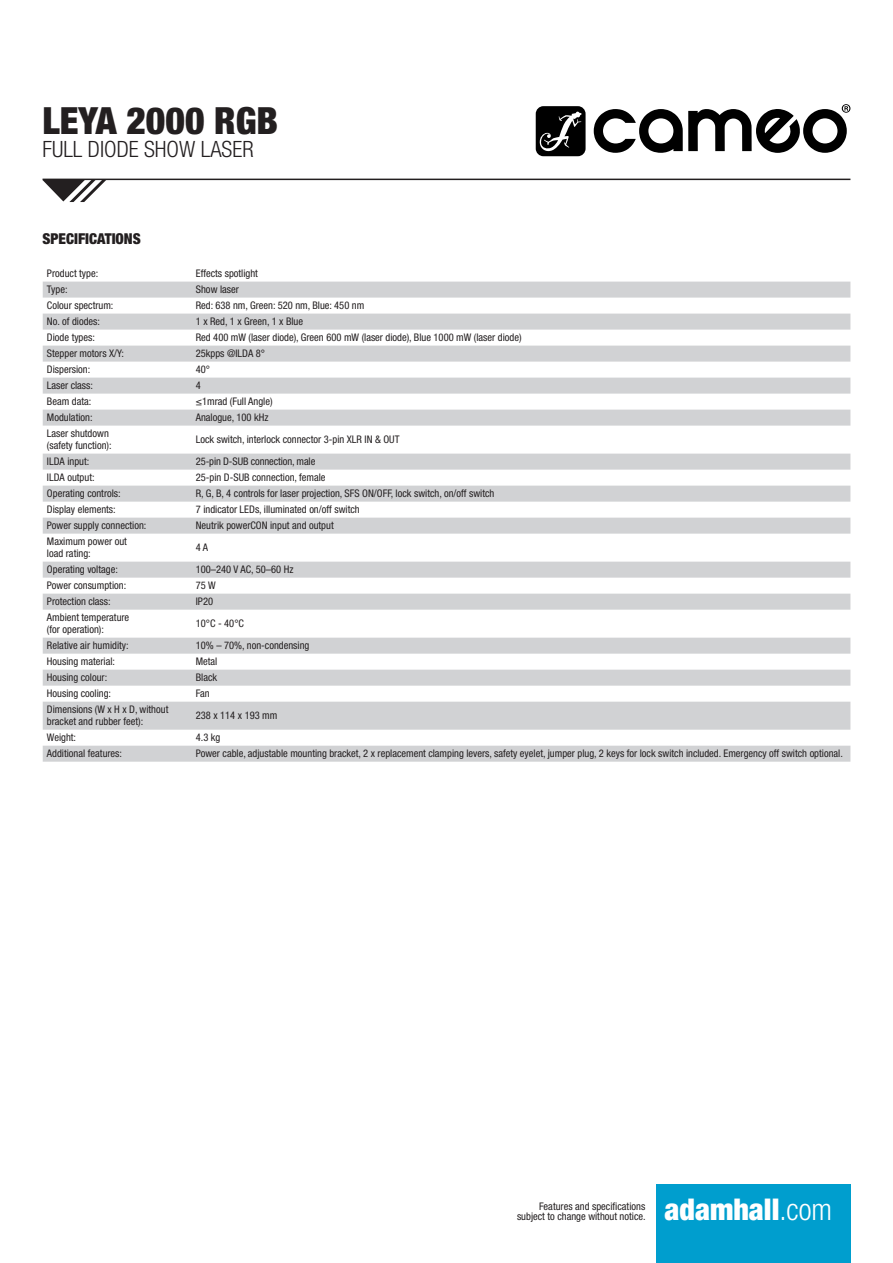
<style>
.page{position:relative;width:893px;height:1263px;background:#fff}
.page>*{position:absolute;margin:0;border:0;box-sizing:border-box;transform-origin:0 0}
.t1{font:900 condensed 37.5px "Helvetica Neue LT Pro";color:#231f20}
.t2{font:900 condensed 30px "Helvetica Neue LT Pro";color:#fff}
.t3{font:300 condensed 22.5px "Helvetica Neue LT Pro";color:#231f20}
.t4{font:900 condensed 15px "Helvetica Neue LT Pro";color:#231f20}
.t5{font:condensed 10.5px/12px "Helvetica Neue LT Pro";color:#231f20}
.s1{font-weight:300}
</style>
<div class="page">
<div style="left:656px;top:1184px;width:194px;height:79px;background:#009ece"></div>
<hr style="left:43px;top:179px;width:807px;height:1px;background:#231f20">
<svg style="left:43px;top:180px;width:63px;height:22px"></svg>
<svg style="left:536px;top:106px;width:50px;height:50px;background:#2c2c2c"></svg>
<svg style="left:594px;top:104px;width:256px;height:49px"></svg>
<svg style="left:43px;top:282px;width:807px;height:480px"></svg>
<h1 class="t1" style="left:43px;top:98px;width:237px">LEYA 2000 RGB</h1>
<h3 class="t3" style="left:43px;top:136px;width:213px">FULL DIODE SHOW LASER</h3>
<h3 class="t4" style="left:43px;top:230px;width:100px">SPECIFICATIONS</h3>
<p class="t5" style="left:47px;top:267px;width:53px">Product type:</p>
<p class="t5" style="left:196px;top:267px;width:64px">Effects spotlight</p>
<p class="t5" style="left:47px;top:283px;width:22px">Type:</p>
<p class="t5" style="left:196px;top:283px;width:45px">Show laser</p>
<p class="t5" style="left:47px;top:299px;width:68px">Colour spectrum:</p>
<p class="t5" style="left:196px;top:299px;width:170px">Red: 638 nm, Green: 520 nm, Blue: 450 nm</p>
<p class="t5" style="left:47px;top:315px;width:55px">No. of diodes:</p>
<p class="t5" style="left:196px;top:315px;width:109px">1 x Red, 1 x Green, 1 x Blue</p>
<p class="t5" style="left:47px;top:331px;width:49px">Diode types:</p>
<p class="t5" style="left:196px;top:331px;width:327px">Red 400 mW (laser diode), Green 600 mW (laser diode), Blue 1000 mW (laser diode)</p>
<p class="t5" style="left:47px;top:347px;width:79px">Stepper motors X/Y:</p>
<p class="t5" style="left:196px;top:347px;width:71px">25kpps @ILDA 8°</p>
<p class="t5" style="left:47px;top:363px;width:45px">Dispersion:</p>
<p class="t5" style="left:196px;top:363px;width:16px">40°</p>
<p class="t5" style="left:47px;top:379px;width:48px">Laser class:</p>
<p class="t5" style="left:196px;top:379px;width:7px">4</p>
<p class="t5" style="left:47px;top:395px;width:46px">Beam data:</p>
<p class="t5" style="left:196px;top:395px;width:78px">≤1mrad (Full Angle)</p>
<p class="t5" style="left:47px;top:411px;width:47px">Modulation:</p>
<p class="t5" style="left:196px;top:411px;width:74px">Analogue, 100 kHz</p>
<p class="t5" style="left:47px;top:427px;width:66px">Laser shutdown (safety function):</p>
<p class="t5" style="left:196px;top:434px;width:205px">Lock switch, interlock connector 3-pin XLR IN &amp; OUT</p>
<p class="t5" style="left:47px;top:456px;width:44px">ILDA input:</p>
<p class="t5" style="left:196px;top:456px;width:121px">25-pin D-SUB connection, male</p>
<p class="t5" style="left:47px;top:472px;width:49px">ILDA output:</p>
<p class="t5" style="left:196px;top:472px;width:131px">25-pin D-SUB connection, female</p>
<p class="t5" style="left:47px;top:488px;width:75px">Operating controls:</p>
<p class="t5" style="left:196px;top:488px;width:300px">R, G, B, 4 controls for laser projection, SFS ON/OFF, lock switch, on/off switch</p>
<p class="t5" style="left:47px;top:504px;width:70px">Display elements:</p>
<p class="t5" style="left:196px;top:504px;width:165px">7 indicator LEDs, illuminated on/off switch</p>
<p class="t5" style="left:47px;top:520px;width:101px">Power supply connection:</p>
<p class="t5" style="left:196px;top:520px;width:139px">Neutrik powerCON input and output</p>
<p class="t5" style="left:47px;top:536px;width:81px">Maximum power out load rating:</p>
<p class="t5" style="left:196px;top:542px;width:14px">4 A</p>
<p class="t5" style="left:47px;top:564px;width:72px">Operating voltage:</p>
<p class="t5" style="left:196px;top:564px;width:99px">100–240 V AC, 50–60 Hz</p>
<p class="t5" style="left:47px;top:580px;width:81px">Power consumption:</p>
<p class="t5" style="left:196px;top:580px;width:21px">75 W</p>
<p class="t5" style="left:47px;top:596px;width:65px">Protection class:</p>
<p class="t5" style="left:196px;top:596px;width:19px">IP20</p>
<p class="t5" style="left:47px;top:612px;width:84px">Ambient temperature (for operation):</p>
<p class="t5" style="left:196px;top:618px;width:50px">10°C - 40°C</p>
<p class="t5" style="left:47px;top:640px;width:83px">Relative air humidity:</p>
<p class="t5" style="left:196px;top:640px;width:115px">10% – 70%, non-condensing</p>
<p class="t5" style="left:47px;top:656px;width:70px">Housing material:</p>
<p class="t5" style="left:196px;top:656px;width:23px">Metal</p>
<p class="t5" style="left:47px;top:672px;width:62px">Housing colour:</p>
<p class="t5" style="left:196px;top:672px;width:23px">Black</p>
<p class="t5" style="left:47px;top:688px;width:66px">Housing cooling:</p>
<p class="t5" style="left:196px;top:688px;width:15px">Fan</p>
<p class="t5" style="left:47px;top:704px;width:123px">Dimensions (W x H x D, without bracket and rubber feet):</p>
<p class="t5" style="left:196px;top:710px;width:83px">238 x 114 x 193 mm</p>
<p class="t5" style="left:47px;top:732px;width:31px">Weight:</p>
<p class="t5" style="left:196px;top:732px;width:26px">4.3 kg</p>
<p class="t5" style="left:47px;top:748px;width:77px">Additional features:</p>
<p class="t5" style="left:196px;top:748px;width:649px">Power cable, adjustable mounting bracket, 2 x replacement clamping levers, safety eyelet, jumper plug, 2 keys for lock switch included. Emergency off switch optional.</p>
<p class="t5" style="left:517px;top:1201px;width:130px;line-height:10.5px;text-align:right">Features and specifications subject to change without notice.</p>
<h2 class="t2" style="left:664px;top:1192px;width:169px">adamhall<span class="s1">.com</span></h2>
</div>
